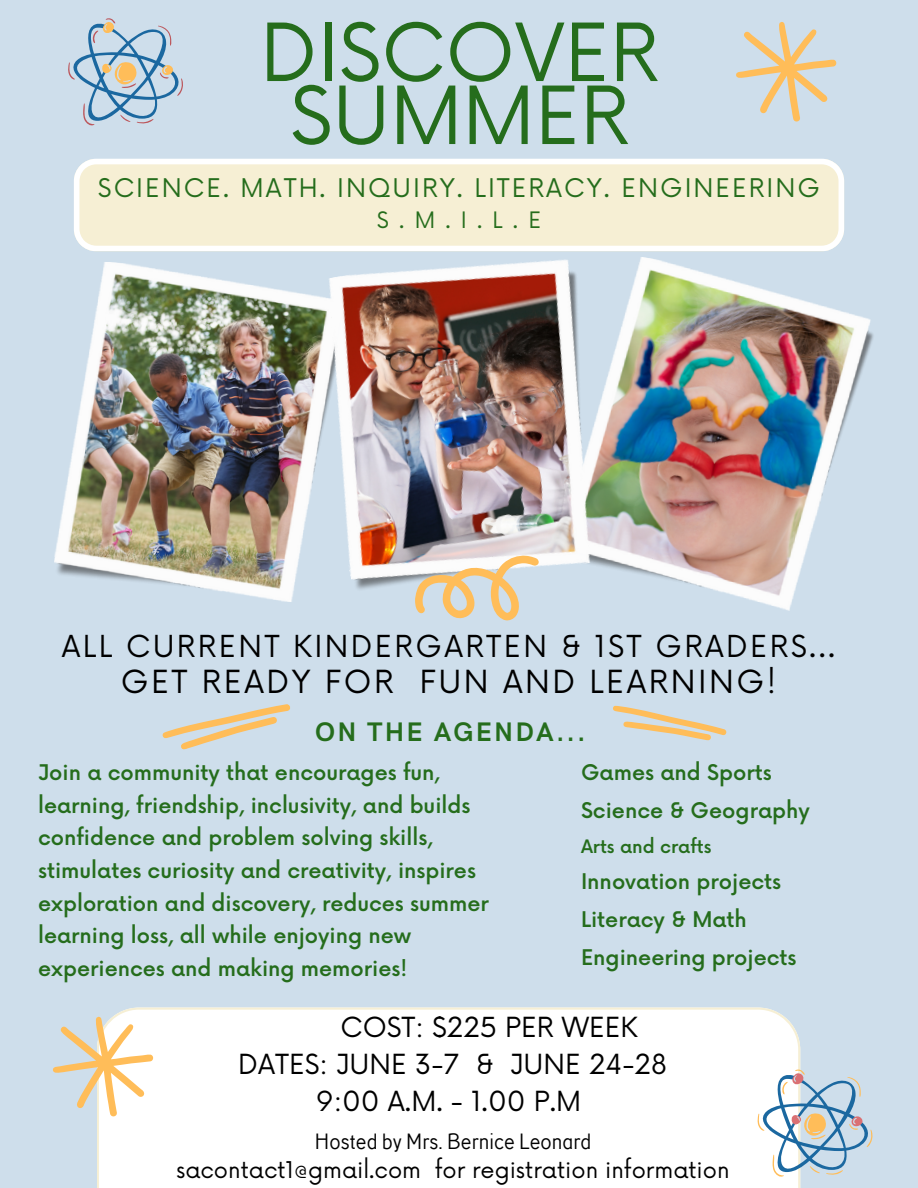
<style>
.page{position:relative;width:918px;height:1188px;background:#cedeeb}
.page>*{position:absolute;margin:0;border:0;box-sizing:border-box;transform-origin:0 0}
.t1{font:78px/63px "Now";color:#256d1c;text-align:center}
.t2{font:31.05px "Now";letter-spacing:.08em;color:#000}
.t3{font:29.55px "Now";letter-spacing:.08em;color:#000}
.t4{font:27px "Now";color:#000}
.t5{font:700 26.85px "HK Grotesk";letter-spacing:.08em;color:#256d1c}
.t6{font:25.05px "Now";letter-spacing:.08em;color:#256d1c}
.t7{font:22.5px "Now";color:#000}
.t8{font:22.5px "TT Corals";color:#000}
.t9{font:22.05px "Now";color:#256d1c}
.t10{font:500 21px/32.7px "Now";color:#256d1c}
.t11{font:500 18px "Now";color:#256d1c}
</style>
<div class="page">
<img style="left:54px;top:262px;width:238px;height:340px">
<img style="left:635px;top:251px;width:239px;height:360px">
<img style="left:292px;top:251px;width:343px;height:347px">
<svg style="left:74px;top:159px;width:770px;height:92px;background:#f6f0d9"></svg>
<svg style="left:406px;top:535px;width:150px;height:86px"></svg>
<svg style="left:162px;top:704px;width:128px;height:46px"></svg>
<svg style="left:736px;top:22px;width:101px;height:100px"></svg>
<svg style="left:68px;top:18px;width:115px;height:107px"></svg>
<svg style="left:613px;top:705px;width:114px;height:36px"></svg>
<div style="left:97px;top:1008px;width:703px;height:180px;background:#fff"></div>
<svg style="left:758px;top:1070px;width:114px;height:106px"></svg>
<svg style="left:53px;top:1017px;width:101px;height:100px"></svg>
<h3 class="t1" style="left:260px;top:25px;width:400px">DISCOVER<br>SUMMER</h3>
<p class="t6" style="left:98px;top:174px;width:724px">SCIENCE. MATH. INQUIRY. LITERACY. ENGINEERING</p>
<p class="t9" style="left:377px;top:208px;width:166px">S.M.I.L.E</p>
<p class="t3" style="left:62px;top:630px;width:775px">ALL CURRENT KINDERGARTEN &amp; 1ST GRADERS...</p>
<p class="t2" style="left:121px;top:664px;width:657px">GET READY FOR FUN AND LEARNING!</p>
<p class="t5" style="left:315px;top:717px;width:272px">ON THE AGENDA...</p>
<p class="t10" style="left:38px;top:757px;width:452px">Join a community that encourages fun, learning, friendship, inclusivity, and builds confidence and problem solving skills, stimulates curiosity and creativity, inspires exploration and discovery, reduces summer learning loss, all while enjoying new experiences and making memories!</p>
<p class="t10" style="left:581px;top:754px;width:230px;line-height:38.2px">Games and Sports<br>Science &amp; Geography</p>
<p class="t11" style="left:581px;top:836px;width:132px">Arts and crafts</p>
<p class="t10" style="left:581px;top:863px;width:217px;line-height:38.2px">Innovation projects<br>Literacy &amp; Math<br>Engineering projects</p>
<h2 class="t4" style="left:340px;top:1012px;width:299px">COST: $225 PER WEEK</h2>
<h2 class="t4" style="left:238px;top:1049px;width:430px">DATES: JUNE 3-7 &amp; JUNE 24-28</h2>
<h2 class="t4" style="left:316px;top:1086px;width:267px">9:00 A.M. - 1.00 P.M</h2>
<p class="t8" style="left:314px;top:1128px;width:278px">Hosted by Mrs. Bernice Leonard</p>
<p class="t7" style="left:176px;top:1158px;width:555px">sacontact1@gmail.com for registration information</p>
</div>
